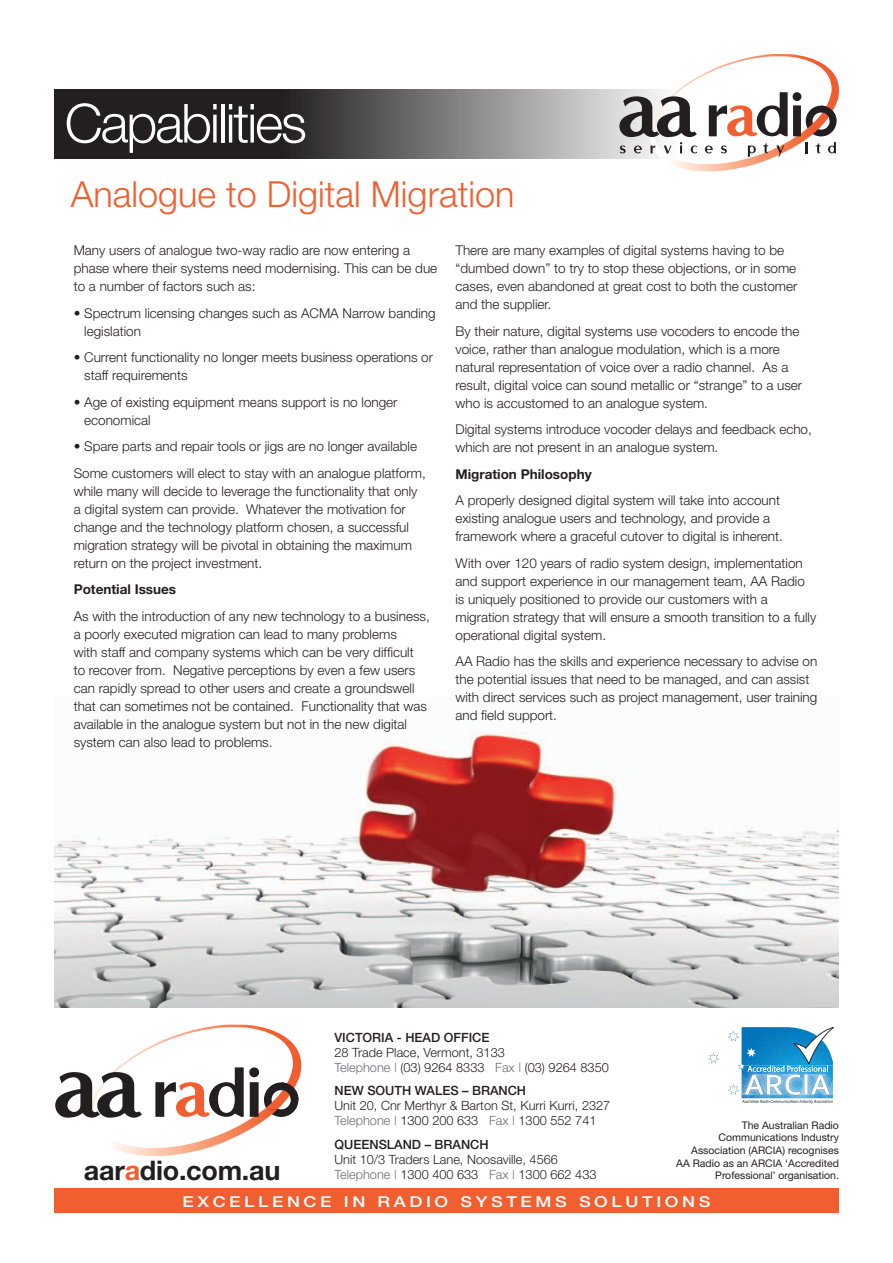
<style>
.page{position:relative;width:893px;height:1263px;background:#fff}
.page>*{position:absolute;margin:0;border:0;box-sizing:border-box;transform-origin:0 0}
.t1{font:300 54px "Helvetica Neue";letter-spacing:-.04em;color:#fff}
.t2{font:300 36px "Helvetica Neue";color:#f15e2f}
.t3{font:700 27px "Helvetica Neue";letter-spacing:-.01em;color:#231f20}
.t4{font:17.55px/21px "Helvetica";color:#231f20;text-align:center}
.t5{font:500 15px "Helvetica Neue";letter-spacing:.2em;color:#fff;scale:1.2 1}
.t6{font:300 13.5px/18px "Helvetica Neue";color:#231f20}
.t7{font:700 13.5px "Helvetica Neue";color:#231f20}
.t8{font:300 12.75px/15px "Helvetica Neue";color:#231f20}
.t9{font:500 12.75px "Helvetica Neue";color:#231f20}
.t10{font:10.5px/12.6px "Helvetica Neue";color:#231f20;text-align:right}
.s1{color:#f15e2f}
.s2{color:#6d6f71}
</style>
<div class="page">
<img style="left:54px;top:732px;width:785px;height:276px">
<div style="left:54px;top:1188px;width:785px;height:25px;background:#f15e2f"></div>
<svg style="left:708px;top:1053px;width:11px;height:10px"></svg>
<svg style="left:728px;top:1027px;width:106px;height:77px"></svg>
<svg style="left:55px;top:1024px;width:247px;height:132px"></svg>
<svg style="left:54px;top:89px;width:565px;height:70px;background:#5a5758"></svg>
<svg style="left:619px;top:54px;width:220px;height:117px"></svg>
<h1 class="t1" style="left:65px;top:90px;width:244px">Capabilities</h1>
<h2 class="t2" style="left:71px;top:172px;width:445px">Analogue to Digital Migration</h2>
<p class="t6" style="left:74px;top:241px;width:365px">Many users of analogue two-way radio are now entering a phase where their systems need modernising. This can be due to a number of factors such as:</p>
<p class="t6" style="left:84px;top:304px;width:353px;text-indent:-11px">• Spectrum licensing changes such as ACMA Narrow banding legislation</p>
<p class="t6" style="left:84px;top:348px;width:350px;text-indent:-11px">• Current functionality no longer meets business operations or staff requirements</p>
<p class="t6" style="left:84px;top:393px;width:315px;text-indent:-11px">• Age of existing equipment means support is no longer economical</p>
<p class="t6" style="left:74px;top:433px;width:354px;line-height:26.5px">• Spare parts and repair tools or jigs are no longer available<br>Some customers will elect to stay with an analogue platform,</p>
<p class="t6" style="left:74px;top:482px;width:345px">while many will decide to leverage the functionality that only a digital system can provide. Whatever the motivation for change and the technology platform chosen, a successful migration strategy will be pivotal in obtaining the maximum return on the project investment.</p>
<p class="t7" style="left:74px;top:581px;width:104px">Potential Issues</p>
<p class="t6" style="left:74px;top:606px;width:358px">As with the introduction of any new technology to a business, a poorly executed migration can lead to many problems<br>with staff and company systems which can be very difficult<br>to recover from. Negative perceptions by even a few users can rapidly spread to other users and create a groundswell that can sometimes not be contained. Functionality that was available in the analogue system but not in the new digital system can also lead to problems.</p>
<p class="t6" style="left:455px;top:241px;width:343px">There are many examples of digital systems having to be “dumbed down” to try to stop these objections, or in some cases, even abandoned at great cost to both the customer and the supplier.</p>
<p class="t6" style="left:455px;top:321px;width:348px">By their nature, digital systems use vocoders to encode the voice, rather than analogue modulation, which is a more natural representation of voice over a radio channel. As a result, digital voice can sound metallic or “strange” to a user who is accustomed to an analogue system.</p>
<p class="t6" style="left:455px;top:420px;width:358px">Digital systems introduce vocoder delays and feedback echo, which are not present in an analogue system.</p>
<p class="t7" style="left:455px;top:465px;width:138px">Migration Philosophy</p>
<p class="t6" style="left:455px;top:491px;width:329px">A properly designed digital system will take into account existing analogue users and technology, and provide a framework where a graceful cutover to digital is inherent.</p>
<p class="t6" style="left:455px;top:553px;width:362px">With over 120 years of radio system design, implementation and support experience in our management team, AA Radio is uniquely positioned to provide our customers with a migration strategy that will ensure a smooth transition to a fully operational digital system.</p>
<p class="t6" style="left:455px;top:652px;width:363px">AA Radio has the skills and experience necessary to advise on the potential issues that need to be managed, and can assist with direct services such as project management, user training and field support.</p>
<p class="t4" style="left:265px;top:485px;width:312px">Font used in logo is RubinoSansICG Fill (except for “o” in radio)</p>
<h3 class="t3" style="left:84px;top:1153px;width:198px">aar<span class="s1">a</span>dio.com.au</h3>
<p class="t9" style="left:334px;top:1030px;width:16px">VICTO</p>
<p class="t9" style="left:372px;top:1030px;width:119px">RIA - HEAD OFFICE</p>
<p class="t8" style="left:334px;top:1044px;width:276px">28 Trade Place, Vermont, 3133<br><span class="s2">Telephone |</span> (03) 9264 8333 <span class="s2">Fax |</span> (03) 9264 8350</p>
<p class="t9" style="left:334px;top:1083px;width:51px">NEW SOUT</p>
<p class="t9" style="left:402px;top:1083px;width:98px">H WALES – BRANC</p>
<p class="t9" style="left:517px;top:1083px;width:11px">H</p>
<p class="t8" style="left:334px;top:1098px;width:277px">Unit 20, Cnr Merthyr &amp; Barton St, Kurri Kurri, 2327<br><span class="s2">Telephone |</span> 1300 200 633 <span class="s2">Fax |</span> 1300 552 741</p>
<p class="t9" style="left:334px;top:1137px;width:62px">QUEENSLAND</p>
<p class="t9" style="left:425px;top:1137px;width:38px">– BRANC</p>
<p class="t9" style="left:479px;top:1137px;width:11px">H</p>
<p class="t8" style="left:334px;top:1151px;width:264px">Unit 10/3 Traders Lane, Noosaville, 4566<br><span class="s2">Telephone |</span> 1300 400 633 <span class="s2">Fax |</span> 1300 662 433</p>
<p class="t10" style="left:676px;top:1118px;width:164px">The Australian Radio<br>Communications Industry<br>Association (ARCIA) recognises<br>AA Radio as an ARCIA ‘Accredited<br>Professional’ organisation.</p>
<p class="t5" style="left:182px;top:1192px;width:441px">EXCELLENCE IN RADIO SYSTEMS SOLUTIONS</p>
</div>
